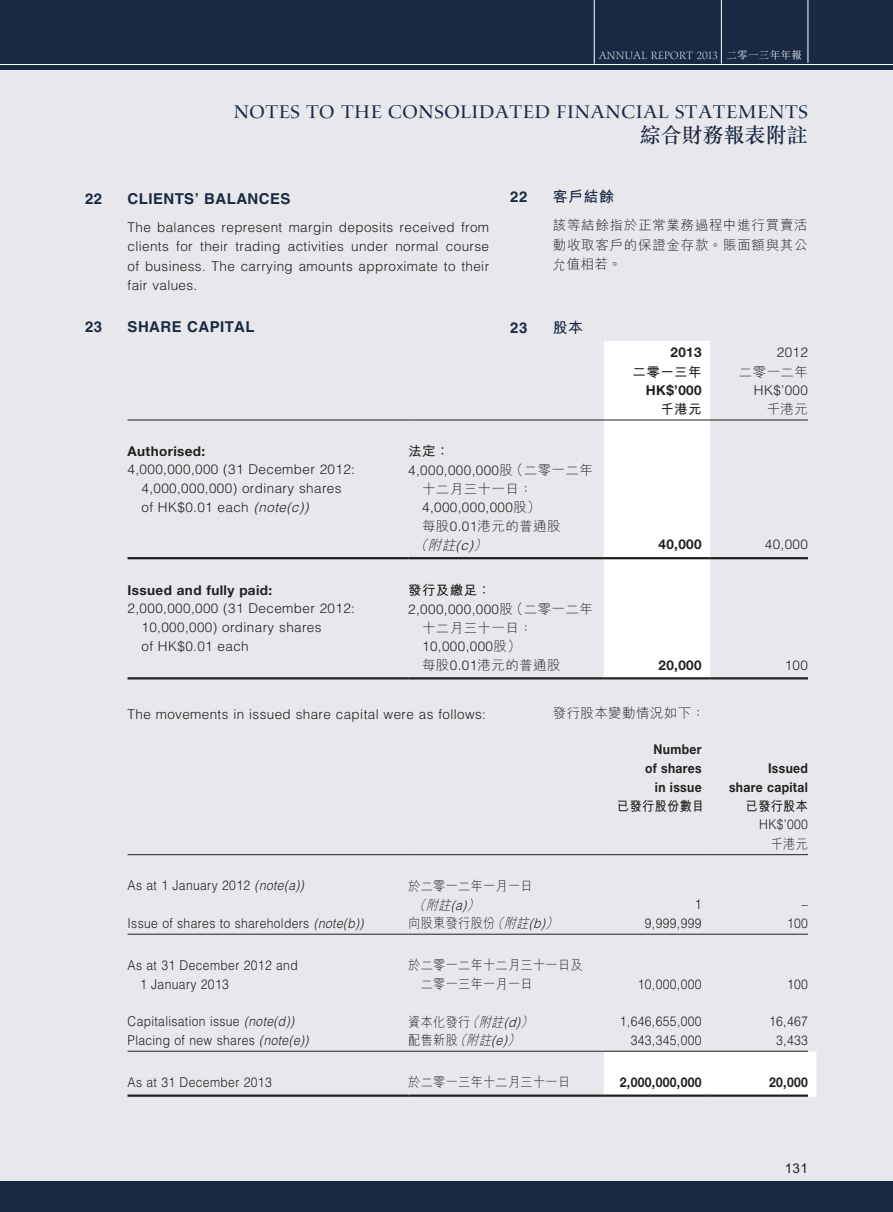
<style>
.page{position:relative;width:893px;height:1212px;background:#fff}
.page>*{position:absolute;margin:0;border:0;box-sizing:border-box;transform-origin:0 0}
.t1{font:21px "Waters Titling Pro";letter-spacing:.025em;color:#192944}
.t2{font:500 21px "M Sung HK";color:#192944}
.t3{font:700 15px "Helvetica LT Std";letter-spacing:.03em;color:#192944}
.t4{font:700 15px "M Hei HK";letter-spacing:.03em;color:#192944}
.t5{font:300 13.5px/18.8px "Helvetica LT Std";letter-spacing:.03em;color:#231f20}
.t6{font:300 13.5px/18.8px "Helvetica LT Std";letter-spacing:.03em;color:#231f20;scale:.9 1}
.t7{font:300 13.5px/19.5px "M Hei HK";letter-spacing:.03em;color:#231f20;text-align:justify}
.t8{font:300 13.5px/18.8px "M Hei HK";letter-spacing:.03em;color:#231f20;scale:.9 1}
.t9{font:700 13.5px/18.8px "Helvetica Neue LT Std";letter-spacing:.03em;color:#231f20;text-align:right;scale:.9 1}
.t10{font:700 13.5px "Helvetica Neue LT Std";letter-spacing:.03em;color:#231f20}
.t11{font:700 13.5px "M Hei HK";letter-spacing:.03em;color:#231f20}
.t12{font:700 13.5px "M Hei HK";letter-spacing:.03em;color:#231f20;scale:.9 1}
.t13{font:300 12px "Waters Titling Pro";letter-spacing:.025em;color:#fff}
.s1{font-family:"M Sung HK";font-size:10.5px}
.s2{font-style:italic}
.s3{font-family:"M Hei HK"}
.s4{font-family:"Helvetica LT Std"}
.s5{font-family:"Helvetica LT Std";font-style:italic}
</style>
<div class="page">
<div style="left:0;top:68px;width:893px;height:1113px;background:#e8e7eb"></div>
<div style="left:0;top:1181px;width:893px;height:31px;background:#192944"></div>
<div style="left:0;top:0;width:893px;height:64px;background:#192944"></div>
<div style="left:0;top:65px;width:893px;height:5px;background:#192944"></div>
<hr style="left:808px;top:0;width:1px;height:63px;background:#fff">
<hr style="left:721px;top:0;width:1px;height:64px;background:#fff">
<hr style="left:594px;top:0;width:1px;height:64px;background:#fff">
<div style="left:604px;top:341px;width:106px;height:336px;background:#fff"></div>
<hr style="left:128px;top:420px;width:280px;height:1px;background:#231f20">
<hr style="left:408px;top:420px;width:196px;height:1px;background:#231f20">
<hr style="left:604px;top:420px;width:106px;height:1px;background:#231f20">
<hr style="left:710px;top:420px;width:98px;height:1px;background:#231f20">
<hr style="left:128px;top:557px;width:280px;height:2px;background:#231f20">
<hr style="left:408px;top:557px;width:196px;height:2px;background:#231f20">
<hr style="left:604px;top:557px;width:106px;height:2px;background:#231f20">
<hr style="left:710px;top:557px;width:98px;height:2px;background:#231f20">
<hr style="left:128px;top:677px;width:280px;height:2px;background:#231f20">
<hr style="left:408px;top:677px;width:196px;height:2px;background:#231f20">
<hr style="left:604px;top:677px;width:106px;height:2px;background:#231f20">
<hr style="left:710px;top:677px;width:98px;height:2px;background:#231f20">
<div style="left:604px;top:1052px;width:212px;height:45px;background:#fff"></div>
<hr style="left:128px;top:854px;width:280px;height:1px;background:#231f20">
<hr style="left:408px;top:854px;width:196px;height:1px;background:#231f20">
<hr style="left:604px;top:854px;width:106px;height:1px;background:#231f20">
<hr style="left:710px;top:854px;width:98px;height:1px;background:#231f20">
<hr style="left:128px;top:934px;width:280px;height:1px;background:#231f20">
<hr style="left:408px;top:934px;width:196px;height:1px;background:#231f20">
<hr style="left:604px;top:934px;width:106px;height:1px;background:#231f20">
<hr style="left:710px;top:934px;width:98px;height:1px;background:#231f20">
<hr style="left:128px;top:1051px;width:280px;height:1px;background:#231f20">
<hr style="left:408px;top:1051px;width:196px;height:1px;background:#231f20">
<hr style="left:604px;top:1051px;width:106px;height:1px;background:#231f20">
<hr style="left:710px;top:1051px;width:98px;height:1px;background:#231f20">
<hr style="left:128px;top:1094px;width:280px;height:3px;background:#231f20">
<hr style="left:408px;top:1094px;width:196px;height:3px;background:#231f20">
<hr style="left:604px;top:1094px;width:106px;height:3px;background:#231f20">
<hr style="left:710px;top:1094px;width:98px;height:3px;background:#231f20">
<p class="t13" style="left:599px;top:48px;width:205px">ANNUAL REPORT 2013 <span class="s1">二零一三年年報</span></p>
<h1 class="t1" style="left:233px;top:100px;width:576px">NOTES TO THE CONSOLIDATED FINANCIAL STATEMENTS</h1>
<h1 class="t2" style="left:640px;top:121px;width:170px">綜合財務報表附註</h1>
<p class="t3" style="left:85px;top:189px;width:19px">22</p>
<p class="t3" style="left:128px;top:189px;width:22px">CLIENTS</p>
<p class="t3" style="left:195px;top:189px;width:22px">’ BALANCES</p>
<p class="t5" style="left:128px;top:217px;width:363px;line-height:19.5px;text-align:justify">The balances represent margin deposits received from clients for their trading activities under normal course of business. The carrying amounts approximate to their fair values.</p>
<p class="t3" style="left:85px;top:318px;width:19px">23</p>
<p class="t3" style="left:128px;top:318px;width:22px">SHARE</p>
<p class="t3" style="left:187px;top:318px;width:11px">CAPITAL</p>
<p class="t3" style="left:510px;top:188px;width:19px">22</p>
<p class="t4" style="left:553px;top:186px;width:63px">客戶結餘</p>
<p class="t7" style="left:553px;top:215px;width:256px">該等結餘指於正常業務過程中進行買賣活動收取客戶的保證金存款。賬面額與其公允值相若。</p>
<p class="t3" style="left:510px;top:318px;width:19px">23</p>
<p class="t4" style="left:553px;top:316px;width:32px">股本</p>
<p class="t10" style="left:670px;top:344px;width:33px">2013</p>
<p class="t5" style="left:777px;top:343px;width:33px">2012</p>
<p class="t11" style="left:633px;top:362px;width:71px">二零一三年</p>
<p class="t7" style="left:739px;top:361px;width:71px">二零一二年</p>
<p class="t10" style="left:646px;top:382px;width:57px">HK$’000</p>
<p class="t5" style="left:754px;top:380px;width:56px">HK$’000</p>
<p class="t11" style="left:660px;top:399px;width:43px">千港元</p>
<p class="t7" style="left:767px;top:399px;width:43px">千港元</p>
<p class="t10" style="left:128px;top:442px;width:79px">Authorised:</p>
<p class="t11" style="left:408px;top:441px;width:43px">法定：</p>
<p class="t5" style="left:141px;top:460px;width:215px;text-indent:-14px">4,000,000,000 (31 December 2012:<br>4,000,000,000) ordinary shares of HK$0.01 each <span class="s2">(note(c))</span></p>
<p class="t5" style="left:408px;top:461px;width:186px">4,000,000,000<span class="s3">股（二零一二年</span></p>
<p class="t7" style="left:408px;top:478px;width:126px">　十二月三十一日：</p>
<p class="t5" style="left:422px;top:498px;width:120px">4,000,000,000<span class="s3">股）</span></p>
<p class="t7" style="left:414px;top:516px;width:148px;line-height:18.8px;text-indent:-6px">　每股<span class="s4">0.01</span>港元的普通股<span class="s2">（附註</span><span class="s5">(c)</span><span class="s2">）</span></p>
<p class="t10" style="left:658px;top:536px;width:45px">40,000</p>
<p class="t5" style="left:765px;top:535px;width:45px">40,000</p>
<p class="t10" style="left:128px;top:581px;width:146px">Issued and fully paid:</p>
<p class="t11" style="left:408px;top:580px;width:84px">發行及繳足：</p>
<p class="t5" style="left:141px;top:599px;width:215px;text-indent:-14px">2,000,000,000 (31 December 2012:<br>10,000,000) ordinary shares<br>of HK$0.01 each</p>
<p class="t5" style="left:408px;top:599px;width:186px">2,000,000,000<span class="s3">股（二零一二年</span></p>
<p class="t7" style="left:408px;top:617px;width:126px">　十二月三十一日：</p>
<p class="t5" style="left:422px;top:637px;width:100px">10,000,000<span class="s3">股）</span></p>
<p class="t7" style="left:408px;top:655px;width:154px">　每股<span class="s4">0.01</span>港元的普通股</p>
<p class="t10" style="left:658px;top:656px;width:45px">20,000</p>
<p class="t5" style="left:785px;top:655px;width:25px">100</p>
<p class="t5" style="left:128px;top:704px;width:360px">The movements in issued share capital were as follows:</p>
<p class="t9" style="left:645px;top:740px;width:64px">Number of shares in issue</p>
<p class="t7" style="left:553px;top:703px;width:154px">發行股本變動情況如下：</p>
<p class="t9" style="left:729px;top:759px;width:89px">Issued<br>share capital</p>
<p class="t6" style="left:128px;top:876px;width:197px">As at 1 January 2012 <span class="s2">(note(a))</span></p>
<p class="t8" style="left:413px;top:876px;width:134px;text-indent:-5px">於二零一二年一月一日<span class="s2">（附註</span><span class="s5">(a)</span><span class="s2">）</span></p>
<p class="t12" style="left:617px;top:796px;width:98px">已發行股份數目</p>
<p class="t12" style="left:746px;top:796px;width:71px">已發行股本</p>
<p class="t6" style="left:759px;top:815px;width:56px">HK$’000</p>
<p class="t8" style="left:771px;top:834px;width:43px">千港元</p>
<p class="t6" style="left:695px;top:895px;width:9px">1</p>
<p class="t6" style="left:802px;top:895px;width:8px">–</p>
<p class="t6" style="left:128px;top:913px;width:264px">Issue of shares to shareholders <span class="s2">(note(b))</span></p>
<p class="t8" style="left:408px;top:913px;width:173px">向股東發行股份<span class="s2">（附註</span><span class="s5">(b)</span><span class="s2">）</span></p>
<p class="t6" style="left:645px;top:913px;width:65px">9,999,999</p>
<p class="t6" style="left:787px;top:913px;width:25px">100</p>
<p class="t6" style="left:140px;top:955px;width:177px;text-indent:-12px">As at 31 December 2012 and<br>1 January 2013</p>
<p class="t8" style="left:408px;top:955px;width:195px">於二零一二年十二月三十一日及　二零一三年一月一日</p>
<p class="t6" style="left:638px;top:974px;width:72px">10,000,000</p>
<p class="t6" style="left:787px;top:974px;width:25px">100</p>
<p class="t6" style="left:128px;top:1012px;width:187px">Capitalisation issue <span class="s2">(note(d))</span></p>
<p class="t8" style="left:408px;top:1012px;width:145px">資本化發行<span class="s2">（附註</span><span class="s5">(d)</span><span class="s2">）</span></p>
<p class="t6" style="left:620px;top:1012px;width:92px">1,646,655,000</p>
<p class="t6" style="left:769px;top:1012px;width:45px">16,467</p>
<p class="t6" style="left:128px;top:1030px;width:203px">Placing of new shares <span class="s2">(note(e))</span></p>
<p class="t8" style="left:408px;top:1030px;width:130px">配售新股<span class="s2">（附註</span><span class="s5">(e)</span><span class="s2">）</span></p>
<p class="t6" style="left:631px;top:1030px;width:80px">343,345,000</p>
<p class="t6" style="left:776px;top:1030px;width:37px">3,433</p>
<p class="t6" style="left:128px;top:1072px;width:162px">As at 31 December 2013</p>
<p class="t8" style="left:408px;top:1072px;width:182px">於二零一三年十二月三十一日</p>
<p class="t9" style="left:620px;top:1072px;width:92px">2,000,000,000</p>
<p class="t9" style="left:769px;top:1072px;width:45px">20,000</p>
<p class="t11" style="left:785px;top:1158px;width:25px">131</p>
</div>
